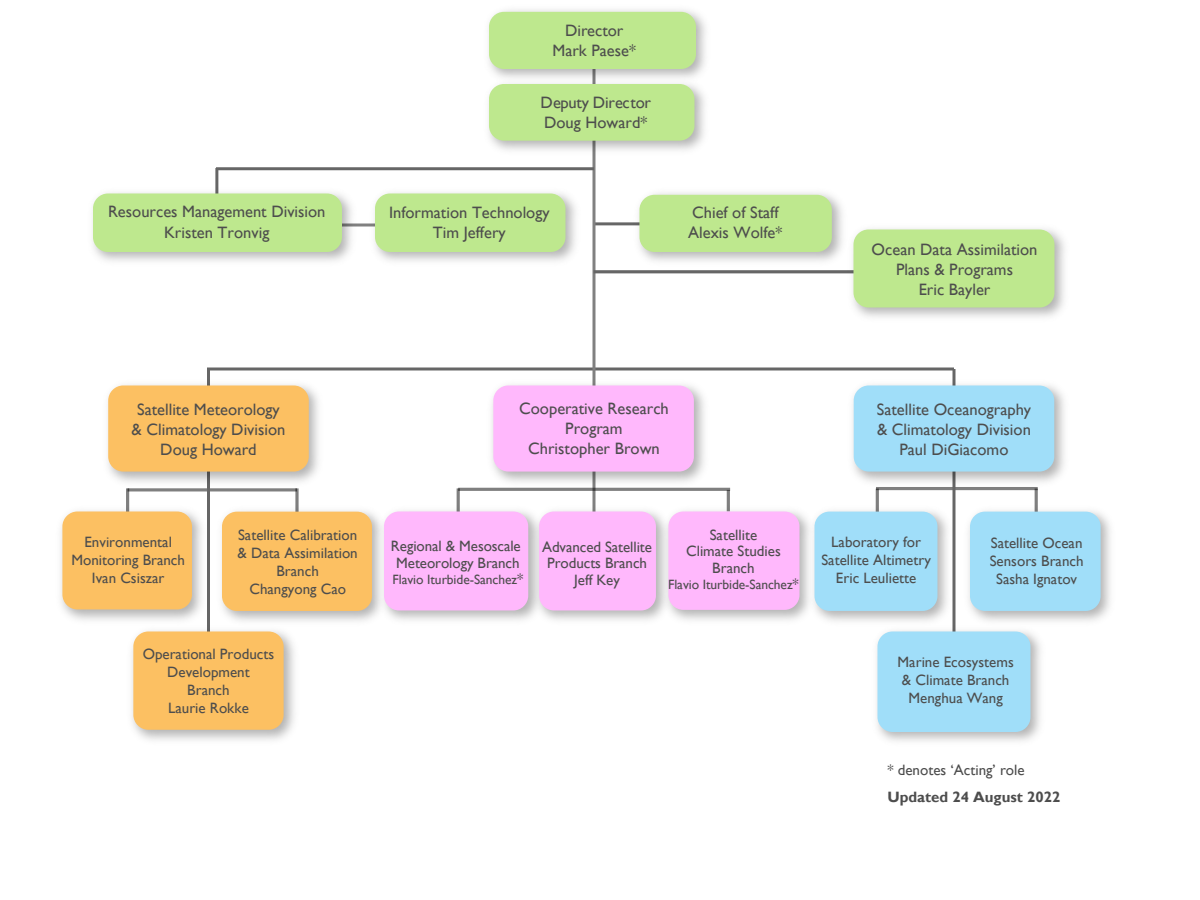
<style>
.page{position:relative;width:1200px;height:900px;background:#fff}
.page>*{position:absolute;margin:0;border:0;box-sizing:border-box;transform-origin:0 0}
.t1{font:16.5px/19.8px "Gill Sans";color:#4d4d4d;text-align:center}
.t2{font:15px/18px "Gill Sans";color:#4d4d4d;text-align:center}
.t3{font:700 15px "Gill Sans";color:#4d4d4d}
.t4{font:13.5px "Gill Sans";letter-spacing:-.005em;color:#4d4d4d}
.s1{font-size:15px}
</style>
<div class="page">
<hr style="left:594px;top:222px;width:146px;height:3px;background:#666">
<hr style="left:876px;top:489px;width:3px;height:25px;background:#000">
<hr style="left:1035px;top:489px;width:3px;height:25px;background:#000">
<hr style="left:126px;top:488px;width:3px;height:26px;background:#000">
<svg style="left:295px;top:490px;width:4px;height:12px"></svg>
<hr style="left:128px;top:488px;width:169px;height:3px;background:#000">
<hr style="left:207px;top:369px;width:3px;height:333px;background:#666">
<hr style="left:207px;top:368px;width:747px;height:2px;background:#666">
<svg style="left:592px;top:159px;width:4px;height:343px"></svg>
<img style="left:488px;top:9px;width:218px;height:66px">
<div style="left:489px;top:12px;width:207px;height:57px;background:#bee88e;border-radius:15px"></div>
<img style="left:630px;top:192px;width:213px;height:70px">
<div style="left:639px;top:195px;width:193px;height:57px;background:#bee88e;border-radius:15px"></div>
<hr style="left:458px;top:488px;width:272px;height:3px;background:#000">
<hr style="left:457px;top:488px;width:3px;height:28px;background:#000">
<hr style="left:594px;top:270px;width:331px;height:3px;background:#666">
<img style="left:488px;top:75px;width:217px;height:84px">
<div style="left:489px;top:84px;width:205px;height:57px;background:#bee88e;border-radius:15px"></div>
<img style="left:107px;top:384px;width:212px;height:106px">
<div style="left:108px;top:386px;width:201px;height:86px;background:#fcc062;border-radius:15px"></div>
<img style="left:60px;top:502px;width:142px;height:119px">
<div style="left:62px;top:512px;width:130px;height:97px;background:#fcc062;border-radius:15px"></div>
<img style="left:221px;top:502px;width:154px;height:120px">
<div style="left:222px;top:512px;width:150px;height:99px;background:#fcc062;border-radius:15px"></div>
<img style="left:131px;top:630px;width:164px;height:111px">
<div style="left:133px;top:632px;width:151px;height:98px;background:#fcc062;border-radius:15px"></div>
<img style="left:483px;top:376px;width:229px;height:114px">
<div style="left:493px;top:386px;width:201px;height:86px;background:#ffb8fc;border-radius:15px"></div>
<hr style="left:727px;top:490px;width:3px;height:21px;background:#000">
<img style="left:375px;top:502px;width:155px;height:119px">
<div style="left:384px;top:512px;width:144px;height:98px;background:#ffb8fc;border-radius:15px"></div>
<img style="left:530px;top:502px;width:128px;height:119px">
<div style="left:539px;top:512px;width:117px;height:98px;background:#ffb8fc;border-radius:15px"></div>
<img style="left:658px;top:502px;width:148px;height:119px">
<div style="left:668px;top:512px;width:132px;height:98px;background:#ffb8fc;border-radius:15px"></div>
<svg style="left:952px;top:369px;width:4px;height:133px"></svg>
<img style="left:852px;top:376px;width:213px;height:114px">
<div style="left:854px;top:386px;width:200px;height:86px;background:#a0def9;border-radius:15px"></div>
<img style="left:806px;top:502px;width:150px;height:120px">
<div style="left:814px;top:512px;width:124px;height:99px;background:#a0def9;border-radius:15px"></div>
<img style="left:876px;top:622px;width:165px;height:120px">
<div style="left:878px;top:632px;width:152px;height:100px;background:#a0def9;border-radius:15px"></div>
<img style="left:960px;top:502px;width:151px;height:128px">
<div style="left:970px;top:512px;width:131px;height:99px;background:#a0def9;border-radius:15px"></div>
<img style="left:844px;top:228px;width:221px;height:90px">
<div style="left:854px;top:230px;width:200px;height:78px;background:#bee88e;border-radius:15px"></div>
<hr style="left:216px;top:167px;width:378px;height:3px;background:#666">
<hr style="left:215px;top:168px;width:3px;height:54px;background:#666">
<hr style="left:326px;top:224px;width:50px;height:2px;background:#808080">
<img style="left:92px;top:184px;width:268px;height:78px">
<div style="left:93px;top:194px;width:249px;height:58px;background:#bee88e;border-radius:15px"></div>
<img style="left:366px;top:192px;width:210px;height:70px">
<div style="left:375px;top:194px;width:191px;height:58px;background:#bee88e;border-radius:15px"></div>
<p class="t1" style="left:108px;top:201px;width:219px;line-height:21px">Resources Management Division<br>Kristen Tronvig</p>
<p class="t1" style="left:553px;top:21px;width:85px">Director<br>Mark Paese*</p>
<p class="t1" style="left:540px;top:93px;width:112px;text-align:left">Deputy Director<br>Doug Howard*</p>
<p class="t1" style="left:389px;top:203px;width:162px">Information Technology<br>Tim Jeffery</p>
<p class="t1" style="left:688px;top:203px;width:96px;text-align:left">Chief of Staff<br>Alexis Wolfe*</p>
<p class="t1" style="left:872px;top:240px;width:167px">Ocean Data Assimilation<br>Plans &amp; Programs<br>Eric Bayler</p>
<p class="t1" style="left:132px;top:400px;width:155px">Satellite Meteorology &amp; Climatology Division<br>Doug Howard</p>
<p class="t2" style="left:71px;top:533px;width:115px">Environmental<br>Monitoring Branch<br>Ivan Csiszar</p>
<p class="t2" style="left:238px;top:526px;width:122px">Satellite Calibration &amp; Data Assimilation<br>Branch<br>Changyong Cao</p>
<p class="t2" style="left:143px;top:646px;width:133px">Operational Products<br>Development<br>Branch<br>Laurie Rokke</p>
<p class="t1" style="left:519px;top:399px;width:151px">Cooperative Research<br>Program<br>Christopher Brown</p>
<p class="t1" style="left:877px;top:400px;width:156px">Satellite Oceanography &amp; Climatology Division<br>Paul DiGiacomo</p>
<p class="t2" style="left:391px;top:538px;width:131px;line-height:16.5px">Regional &amp; Mesoscale<br>Meteorology Branch</p>
<p class="t4" style="left:393px;top:572px;width:132px">Flavio Iturbide-Sanchez<span class="s1">*</span></p>
<p class="t2" style="left:542px;top:539px;width:111px;line-height:16.5px">Advanced Satellite<br>Products Branch<br>Jeff Key</p>
<p class="t2" style="left:686px;top:527px;width:96px;line-height:16.5px">Satellite<br>Climate Studies<br>Branch</p>
<p class="t4" style="left:668px;top:577px;width:132px">Flavio Iturbide-Sanchez<span class="s1">*</span></p>
<p class="t2" style="left:821px;top:533px;width:111px">Laboratory for<br>Satellite Altimetry<br>Eric Leuliette</p>
<p class="t2" style="left:990px;top:534px;width:95px">Satellite Ocean<br>Sensors Branch<br>Sasha Ignatov</p>
<p class="t2" style="left:898px;top:653px;width:118px">Marine Ecosystems &amp; Climate Branch<br>Menghua Wang</p>
<p class="t2" style="left:887px;top:761px;width:139px">* denotes ‘Acting’ role</p>
<p class="t3" style="left:887px;top:788px;width:174px">Updated 24 August 2022</p>
</div>
